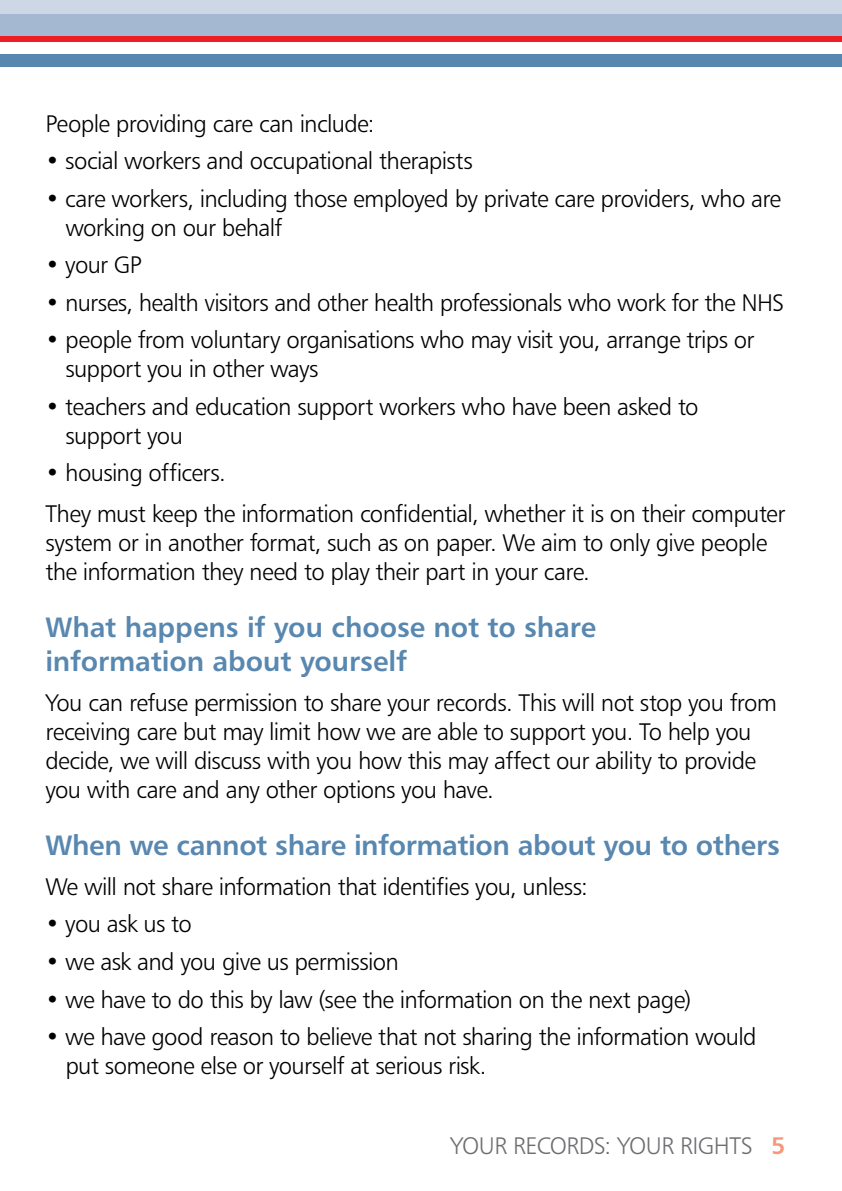
<style>
.page{position:relative;width:842px;height:1191px;background:#fff}
.page>*{position:absolute;margin:0;border:0;box-sizing:border-box;transform-origin:0 0}
.t1{font:28px/34px "Humanist 777 BT Bold B";letter-spacing:-.01em;color:#5887b0}
.t2{font:24px/29px "Humanist 777 BT Light B";letter-spacing:-.03em;color:#000}
.t3{font:24px "Humanist 777 BT Light B";letter-spacing:-.025em;color:#6d6e71}
.t4{font:24px "Humanist 777 BT Bold B";color:#f79679}
</style>
<div class="page">
<div style="left:0;top:14px;width:842px;height:22px;background:#a5b8d1"></div>
<div style="left:0;top:0;width:842px;height:14px;background:#ced7e5"></div>
<div style="left:0;top:36px;width:842px;height:5px;background:#ed1d24"></div>
<div style="left:0;top:54px;width:842px;height:13px;background:#5887b0"></div>
<p class="t2" style="left:45px;top:109px;width:331px">People providing care can include:</p>
<p class="t2" style="left:45px;top:146px;width:429px">• social workers and occupational therapists</p>
<p class="t2" style="left:65px;top:184px;width:717px;text-indent:-20px">• care workers, including those employed by private care providers, who are working on our behalf</p>
<p class="t2" style="left:45px;top:250px;width:98px">• your GP</p>
<p class="t2" style="left:45px;top:288px;width:740px">• nurses, health visitors and other health professionals who work for the NHS</p>
<p class="t2" style="left:65px;top:325px;width:691px;text-indent:-20px">• people from voluntary organisations who may visit you, arrange trips or support you in other ways</p>
<p class="t2" style="left:65px;top:392px;width:635px;text-indent:-20px">• teachers and education support workers who have been asked to support you</p>
<p class="t2" style="left:45px;top:452px;width:741px;line-height:40.4px">• housing officers.<br>They must keep the information confidential, whether it is on their computer</p>
<p class="t2" style="left:45px;top:527px;width:723px">system or in another format, such as on paper. We aim to only give people the information they need to play their part in your care.</p>
<p class="t1" style="left:45px;top:609px;width:552px">What happens if you choose not to share information about yourself</p>
<p class="t2" style="left:45px;top:687px;width:733px">You can refuse permission to share your records. This will not stop you from receiving care but may limit how we are able to support you. To help you decide, we will discuss with you how this may affect our ability to provide you with care and any other options you have.</p>
<p class="t1" style="left:45px;top:827px;width:736px">When we cannot share information about you to others</p>
<p class="t2" style="left:45px;top:871px;width:544px">We will not share information that identifies you, unless:</p>
<p class="t2" style="left:45px;top:909px;width:148px">• you ask us to</p>
<p class="t2" style="left:45px;top:946px;width:355px">• we ask and you give us permission</p>
<p class="t2" style="left:45px;top:984px;width:648px">• we have to do this by law (see the information on the next page)</p>
<p class="t2" style="left:65px;top:1021px;width:693px;text-indent:-20px">• we have good reason to believe that not sharing the information would put someone else or yourself at serious risk.</p>
<p class="t3" style="left:450px;top:1130px;width:243px">Your records: your rights</p>
<p class="t4" style="left:771px;top:1130px;width:16px">5</p>
</div>
